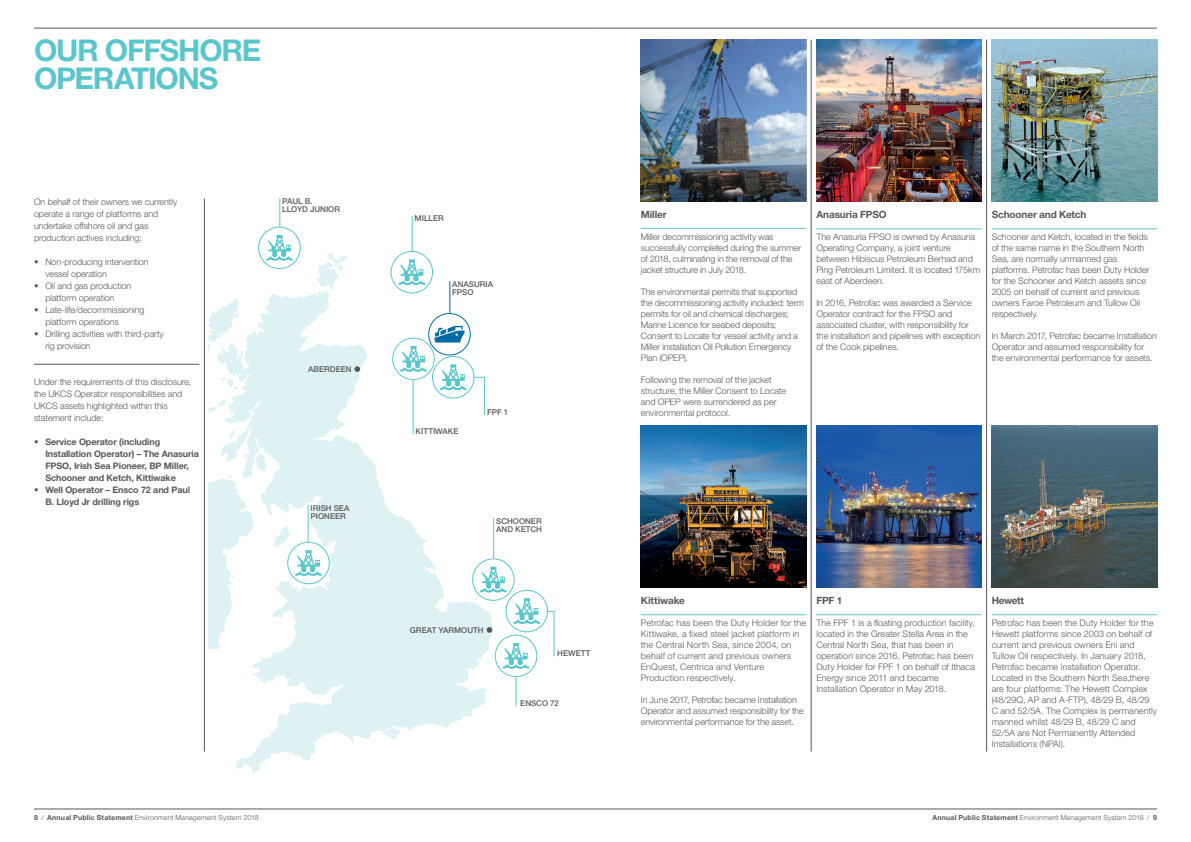
<style>
.page{position:relative;width:1191px;height:842px;background:#fff}
.page>*{position:absolute;margin:0;border:0;box-sizing:border-box;transform-origin:0 0}
._02_Page_Heading_H2{font:700 30px/28px "Helvetica Neue LT Std";letter-spacing:-.04em;color:#5ac6cc}
._06_Body_Copy_Headin{font:700 10px "Helvetica Neue LT Std";letter-spacing:-.01em;color:#57585a}
._06_Body_Copy_9_11pt{font:300 9px/11px "Helvetica Neue LT Std";letter-spacing:-.005em;color:#57585a}
.Sub_Header{font:300 9px/12px "Helvetica Neue LT Std";letter-spacing:-.01em;color:#57585a}
._06_Body_Copy_9_11pt-2{font:300 9px/11px "Helvetica Neue LT Std";letter-spacing:.015em;color:#57585a}
.Sub_Header-2{font:700 9px/12px "Helvetica Neue LT Std";letter-spacing:-.01em;color:#57585a}
._01_Intro_L2{font:500 8px/8px "Helvetica Neue LT Std";color:#57585a}
.t1{font:300 7px "Helvetica Neue LT Std";letter-spacing:.02em;color:#57585a}
.s1{font-weight:700}
</style>
<div class="page">
<hr style="left:34px;top:28px;width:561px;height:1px;background:#57585a">
<hr style="left:595px;top:28px;width:562px;height:1px;background:#57585a">
<hr style="left:34px;top:809px;width:561px;height:1px;background:#57585a">
<hr style="left:595px;top:809px;width:562px;height:1px;background:#57585a">
<svg style="left:317px;top:252px;width:31px;height:37px"></svg>
<svg style="left:208px;top:311px;width:9px;height:41px"></svg>
<svg style="left:208px;top:406px;width:9px;height:7px"></svg>
<svg style="left:217px;top:290px;width:275px;height:483px"></svg>
<div style="left:505px;top:590px;width:43px;height:42px;border:1px solid #5ac6cc;border-radius:50%"></div>
<svg style="left:513px;top:598px;width:27px;height:26px"></svg>
<div style="left:287px;top:542px;width:42px;height:42px;border:1px solid #5ac6cc;border-radius:50%"></div>
<svg style="left:208px;top:453px;width:114px;height:231px"></svg>
<div style="left:495px;top:635px;width:42px;height:42px;border:1px solid #5ac6cc;border-radius:50%"></div>
<svg style="left:503px;top:643px;width:26px;height:26px"></svg>
<div style="left:472px;top:558px;width:42px;height:43px;border:1px solid #5ac6cc;border-radius:50%"></div>
<svg style="left:480px;top:567px;width:26px;height:25px"></svg>
<hr style="left:493px;top:518px;width:1px;height:41px;background:#5ac6cc">
<hr style="left:413px;top:380px;width:1px;height:54px;background:#5ac6cc">
<div style="left:392px;top:338px;width:42px;height:42px;border:1px solid #5ac6cc;border-radius:50%"></div>
<svg style="left:400px;top:346px;width:27px;height:26px"></svg>
<hr style="left:308px;top:505px;width:1px;height:37px;background:#5ac6cc">
<svg style="left:354px;top:366px;width:6px;height:6px"></svg>
<svg style="left:486px;top:627px;width:6px;height:6px"></svg>
<div style="left:391px;top:251px;width:42px;height:42px;border:1px solid #5ac6cc;border-radius:50%"></div>
<svg style="left:398px;top:259px;width:27px;height:26px"></svg>
<hr style="left:412px;top:216px;width:1px;height:35px;background:#5ac6cc">
<img style="left:816px;top:40px;width:165px;height:161px">
<hr style="left:816px;top:228px;width:165px;height:1px;background:#5ac6cc">
<img style="left:641px;top:40px;width:165px;height:161px">
<img style="left:991px;top:40px;width:166px;height:161px">
<hr style="left:991px;top:228px;width:166px;height:1px;background:#5ac6cc">
<hr style="left:449px;top:281px;width:1px;height:32px;background:#006ca4">
<div style="left:429px;top:313px;width:41px;height:42px;background:#fff;border-radius:50%"></div>
<div style="left:428px;top:313px;width:42px;height:42px;border:1px solid #006ca4;border-radius:50%"></div>
<svg style="left:434px;top:326px;width:31px;height:17px"></svg>
<img style="left:641px;top:425px;width:165px;height:162px">
<hr style="left:641px;top:614px;width:165px;height:1px;background:#5ac6cc">
<hr style="left:34px;top:364px;width:165px;height:1px;background:#57585a">
<hr style="left:204px;top:198px;width:1px;height:553px;background:#57585a">
<hr style="left:811px;top:40px;width:1px;height:711px;background:#57585a">
<hr style="left:986px;top:40px;width:1px;height:711px;background:#57585a">
<img style="left:991px;top:425px;width:166px;height:162px">
<hr style="left:991px;top:614px;width:166px;height:1px;background:#5ac6cc">
<img style="left:816px;top:425px;width:165px;height:162px">
<hr style="left:816px;top:614px;width:165px;height:1px;background:#5ac6cc">
<hr style="left:641px;top:228px;width:165px;height:1px;background:#5ac6cc">
<svg style="left:516px;top:677px;width:1px;height:29px"></svg>
<svg style="left:546px;top:611px;width:9px;height:46px"></svg>
<div style="left:258px;top:227px;width:42px;height:42px;border:1px solid #5ac6cc;border-radius:50%"></div>
<svg style="left:266px;top:235px;width:27px;height:26px"></svg>
<svg style="left:279px;top:198px;width:1px;height:29px"></svg>
<svg style="left:432px;top:356px;width:42px;height:42px"></svg>
<div style="left:432px;top:356px;width:42px;height:42px;border:1px solid #5ac6cc;border-radius:50%"></div>
<svg style="left:440px;top:364px;width:26px;height:26px"></svg>
<svg style="left:473px;top:377px;width:12px;height:38px"></svg>
<p class="_02_Page_Heading_H2" style="left:34px;top:36px;width:229px">OUR OFFSHORE<br>OPERATIONS</p>
<p class="Sub_Header" style="left:34px;top:195px;width:145px">On behalf of their owners we currently operate a range of platforms and undertake offshore oil and gas production actives including:</p>
<p class="Sub_Header" style="left:45px;top:255px;width:105px;text-indent:-11px">• Non-producing intervention vessel operation</p>
<p class="Sub_Header" style="left:34px;top:279px;width:99px;text-align:center">• Oil and gas production platform operation</p>
<p class="Sub_Header" style="left:45px;top:303px;width:101px;text-indent:-11px">• Late-life/decommissioning platform operations</p>
<p class="Sub_Header" style="left:45px;top:327px;width:120px;text-indent:-11px">• Drilling activities with third-party rig provision</p>
<p class="Sub_Header" style="left:34px;top:375px;width:159px">Under the requirements of this disclosure, the UKCS Operator responsibilities and UKCS assets highlighted within this statement include:</p>
<p class="Sub_Header-2" style="left:45px;top:435px;width:155px;text-indent:-11px">• Service Operator (including Installation Operator) – The Anasuria FPSO, Irish Sea Pioneer, BP Miller, Schooner and Ketch, Kittiwake</p>
<p class="Sub_Header-2" style="left:45px;top:483px;width:146px;text-indent:-11px">• Well Operator – Ensco 72 and Paul<br>B. Lloyd Jr drilling rigs</p>
<p class="_01_Intro_L2" style="left:282px;top:197px;width:32px">PAUL B.</p>
<p class="_01_Intro_L2" style="left:282px;top:205px;width:59px">LLOYD JUNIOR</p>
<p class="_01_Intro_L2" style="left:308px;top:365px;width:45px">ABERDEEN</p>
<p class="_01_Intro_L2" style="left:311px;top:504px;width:40px">IRISH SEA<br>PIONEER</p>
<p class="_01_Intro_L2" style="left:414px;top:214px;width:31px">MILLER</p>
<p class="_01_Intro_L2" style="left:452px;top:280px;width:42px">ANASURIA<br>FPSO</p>
<p class="_01_Intro_L2" style="left:487px;top:408px;width:23px">FPF 1</p>
<p class="_01_Intro_L2" style="left:415px;top:427px;width:44px">KITTIWAKE</p>
<p class="_01_Intro_L2" style="left:496px;top:517px;width:47px">SCHOONER<br>AND KETCH</p>
<p class="_01_Intro_L2" style="left:410px;top:626px;width:75px">GREAT YARMOUTH</p>
<p class="_01_Intro_L2" style="left:557px;top:649px;width:35px">HEWETT</p>
<p class="_01_Intro_L2" style="left:520px;top:699px;width:40px">ENSCO 72</p>
<p class="_06_Body_Copy_Headin" style="left:641px;top:208px;width:27px">Miller</p>
<p class="_06_Body_Copy_9_11pt" style="left:641px;top:231px;width:162px">Miller decommissioning activity was successfully completed during the summer of 2018, culminating in the removal of the jacket structure in July 2018.</p>
<p class="_06_Body_Copy_9_11pt" style="left:641px;top:286px;width:165px">The environmental permits that supported the decommissioning activity included: term permits for oil and chemical discharges; Marine Licence for seabed deposits; Consent to Locate for vessel activity and a Miller installation Oil Pollution Emergency Plan (OPEP).</p>
<p class="_06_Body_Copy_9_11pt" style="left:641px;top:374px;width:147px">Following the removal of the jacket structure, the Miller Consent to Locate</p>
<p class="_06_Body_Copy_9_11pt" style="left:641px;top:396px;width:137px">and OPEP were surrendered as per environmental protocol.</p>
<p class="_06_Body_Copy_Headin" style="left:816px;top:209px;width:72px">Anasuria FPSO</p>
<p class="_06_Body_Copy_9_11pt" style="left:816px;top:232px;width:165px">The Anasuria FPSO is owned by Anasuria Operating Company, a joint venture between Hibiscus Petroleum Berhad and Ping Petroleum Limited. It is located 175km east of Aberdeen.</p>
<p class="_06_Body_Copy_9_11pt" style="left:816px;top:298px;width:165px">In 2016, Petrofac was awarded a Service Operator contract for the FPSO and associated cluster, with responsibility for the installation and pipelines with exception of the Cook pipelines.</p>
<p class="_06_Body_Copy_Headin" style="left:991px;top:209px;width:96px">Schooner and Ketch</p>
<p class="_06_Body_Copy_9_11pt" style="left:991px;top:231px;width:159px">Schooner and Ketch, located in the fields of the same name in the Southern North Sea, are normally unmanned gas platforms. Petrofac has been Duty Holder for the Schooner and Ketch assets since 2005 on behalf of current and previous owners Faroe Petroleum and Tullow Oil respectively.</p>
<p class="_06_Body_Copy_9_11pt" style="left:991px;top:330px;width:167px">In March 2017, Petrofac became Installation<br>Operator and assumed responsibility for the environmental performance for assets.</p>
<p class="_06_Body_Copy_Headin" style="left:641px;top:594px;width:45px">Kittiwake</p>
<p class="_06_Body_Copy_9_11pt-2" style="left:641px;top:617px;width:167px">Petrofac has been the Duty Holder for the Kittiwake, a fixed steel jacket platform in the Central North Sea, since 2004, on behalf of current and previous owners EnQuest, Centrica and Venture Production respectively.</p>
<p class="_06_Body_Copy_9_11pt" style="left:641px;top:694px;width:165px">In June 2017, Petrofac became Installation<br>Operator and assumed responsibility for the environmental performance for the asset.</p>
<p class="_06_Body_Copy_Headin" style="left:816px;top:594px;width:27px">FPF 1</p>
<p class="_06_Body_Copy_9_11pt" style="left:816px;top:617px;width:160px">The FPF 1 is a floating production facility, located in the Greater Stella Area in the Central North Sea, that has been in operation since 2016. Petrofac has been Duty Holder for FPF 1 on behalf of Ithaca Energy since 2011 and became Installation Operator in May 2018.</p>
<p class="_06_Body_Copy_Headin" style="left:991px;top:594px;width:34px">Hewett</p>
<p class="_06_Body_Copy_9_11pt" style="left:991px;top:617px;width:167px">Petrofac has been the Duty Holder for the Hewett platforms since 2003 on behalf of current and previous owners Eni and Tullow Oil respectively. In January 2018, Petrofac became Installation Operator.<br>Located in the Southern North Sea,there are four platforms: The Hewett Complex (48/29Q, AP and A-FTP), 48/29 B, 48/29<br>C and 52/5A. The Complex is permanently manned whilst 48/29 B, 48/29 C and 52/5A are Not Permanently Attended Installations (NPAI).</p>
<p class="t1" style="left:34px;top:813px;width:226px"><span class="s1">8</span> / <span class="s1">Annual Public Statement</span> Environment Management System 2018</p>
<p class="t1" style="left:932px;top:813px;width:226px"><span class="s1">Annual Public Statement</span> Environment Management System 2018 / <span class="s1">9</span></p>
</div>
